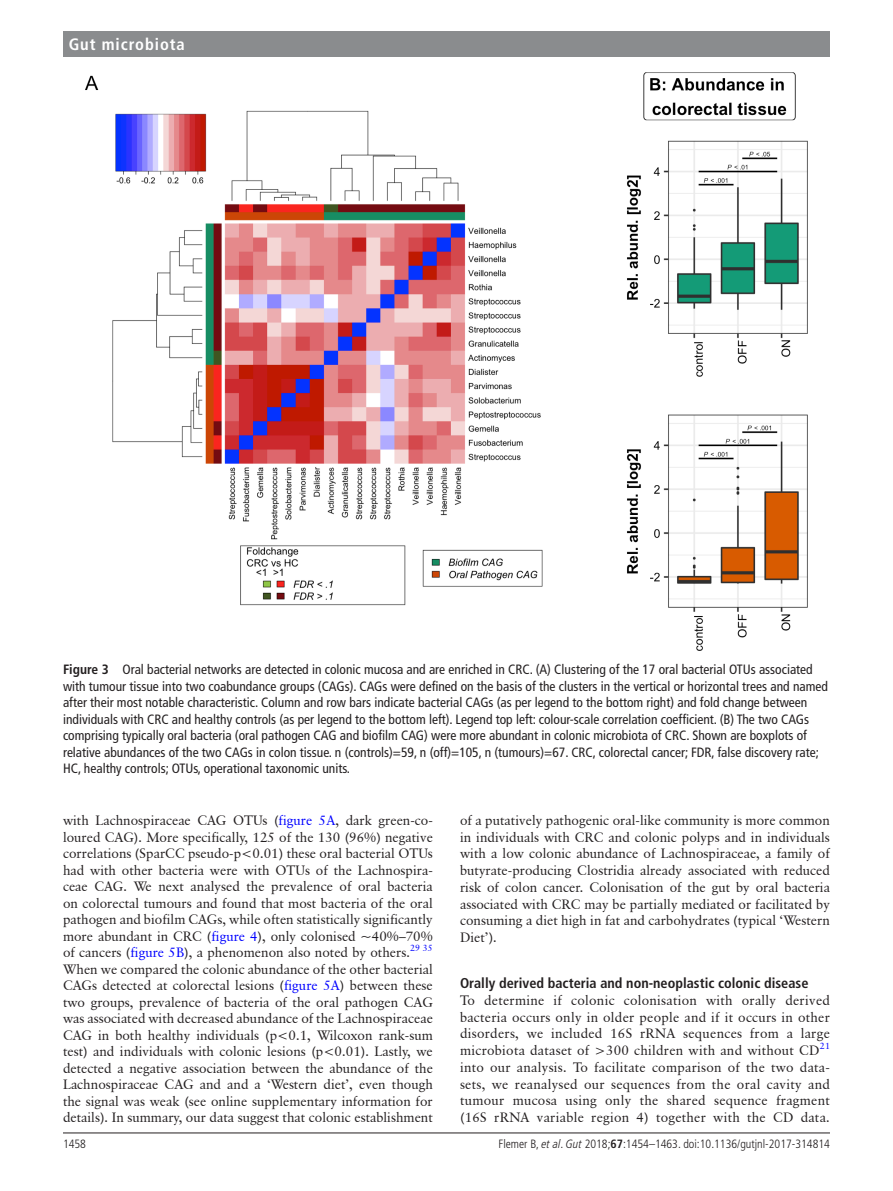
<style>
.page{position:relative;width:893px;height:1191px;background:#fff}
.page>*{position:absolute;margin:0;border:0;box-sizing:border-box;transform-origin:0 0}
.t1{font:700 condensed 16.5px "Frutiger LT Pro";letter-spacing:.055em;color:#fff}
.t2{font:700 condensed 14.25px "Frutiger LT Pro";color:#231f20}
.t3{font:13.5px/16.5px "Classical Garamond BT";letter-spacing:.01em;color:#231f20;text-align:justify}
.t4{font:condensed 13.5px/16.5px "Frutiger LT Pro";color:#231f20}
.t5{font:300 condensed 12px "Frutiger LT Pro";color:#231f20}
.t6{font:9px "Classical Garamond BT";color:#00f}
.s1{font-weight:700}
.s2{color:#00f}
.s3{font-style:italic}
</style>
<div class="page">
<hr style="left:63px;top:1132px;width:767px;height:1px;background:#231f20">
<div style="left:63px;top:31px;width:767px;height:25px;background:#8a8c8e"></div>
<img style="left:86px;top:72px;width:721px;height:578px">
<p class="t1" style="left:69px;top:34px;width:118px">Gut microbiota</p>
<p class="t4" style="left:63px;top:661px;width:766px"><span class="s1">Figure 3</span> Oral bacterial networks are detected in colonic mucosa and are enriched in CRC. (A) Clustering of the 17 oral bacterial OTUs associated with tumour tissue into two coabundance groups (CAGs). CAGs were defined on the basis of the clusters in the vertical or horizontal trees and named after their most notable characteristic. Column and row bars indicate bacterial CAGs (as per legend to the bottom right) and fold change between individuals with CRC and healthy controls (as per legend to the bottom left). Legend top left: colour-scale correlation coefficient. (B) The two CAGs comprising typically oral bacteria (oral pathogen CAG and biofilm CAG) were more abundant in colonic microbiota of CRC. Shown are boxplots of relative abundances of the two CAGs in colon tissue. n (controls)=59, n (off)=105, n (tumours)=67. CRC, colorectal cancer; FDR, false discovery rate; HC, healthy controls; OTUs, operational taxonomic units.</p>
<p class="t3" style="left:63px;top:812px;width:371px">with Lachnospiraceae CAG OTUs (<span class="s2">figure 5A</span>, dark green-co&shy;loured CAG). More specifically, 125 of the 130 (96%) negative correlations (SparCC pseudo-p&lt;0.01) these oral bacterial OTUs had with other bacteria were with OTUs of the Lachnospira&shy;ceae CAG. We next analysed the prevalence of oral bacteria on colorectal tumours and found that most bacteria of the oral pathogen and biofilm CAGs, while often statistically significantly more abundant in CRC (<span class="s2">figure 4</span>), only colonised ~40%–70% of cancers (<span class="s2">figure 5B</span>), a phenomenon also noted by others.<sup>29</sup> <sup>35<br></sup>When we compared the colonic abundance of the other bacterial CAGs detected at colorectal lesions (<span class="s2">figure 5A</span>) between these two groups, prevalence of bacteria of the oral pathogen CAG was associated with decreased abundance of the Lachnospiraceae CAG in both healthy individuals (p&lt;0.1, Wilcoxon rank-sum test) and individuals with colonic lesions (p&lt;0.01). Lastly, we detected a negative association between the abundance of the Lachnospiraceae CAG and and a ‘Western diet’, even though the signal was weak (see online supplementary information for details). In summary, our data suggest that colonic establishment</p>
<p class="t3" style="left:460px;top:811px;width:371px">of a putatively pathogenic oral-like community is more common in individuals with CRC and colonic polyps and in individuals with a low colonic abundance of Lachnospiraceae, a family of butyrate-producing Clostridia already associated with reduced risk of colon cancer. Colonisation of the gut by oral bacteria associated with CRC may be partially mediated or facilitated by consuming a diet high in fat and carbohydrates (typical ‘Western Diet’).</p>
<p class="t2" style="left:460px;top:974px;width:350px">Orally derived bacteria and non-neoplastic colonic disease</p>
<p class="t3" style="left:460px;top:991px;width:371px">To determine if colonic colonisation with orally derived bacteria occurs only in older people and if it occurs in other disorders, we included 16S rRNA sequences from a large microbiota dataset of &gt;300 children with and without CD</p>
<p class="t6" style="left:820px;top:1040px;width:12px">21</p>
<p class="t3" style="left:460px;top:1058px;width:371px">into our analysis. To facilitate comparison of the two data&shy;sets, we reanalysed our sequences from the oral cavity and tumour mucosa using only the shared sequence fragment (16S rRNA variable region 4) together with the CD data.</p>
<p class="t5" style="left:63px;top:1136px;width:25px">1458</p>
<p class="t5" style="left:498px;top:1136px;width:333px">Flemer B, <span class="s3">et al</span>. <span class="s3">Gut</span> 2018;<span class="s1">67</span>:1454–1463. doi:10.1136/gutjnl-2017-314814</p>
</div>
